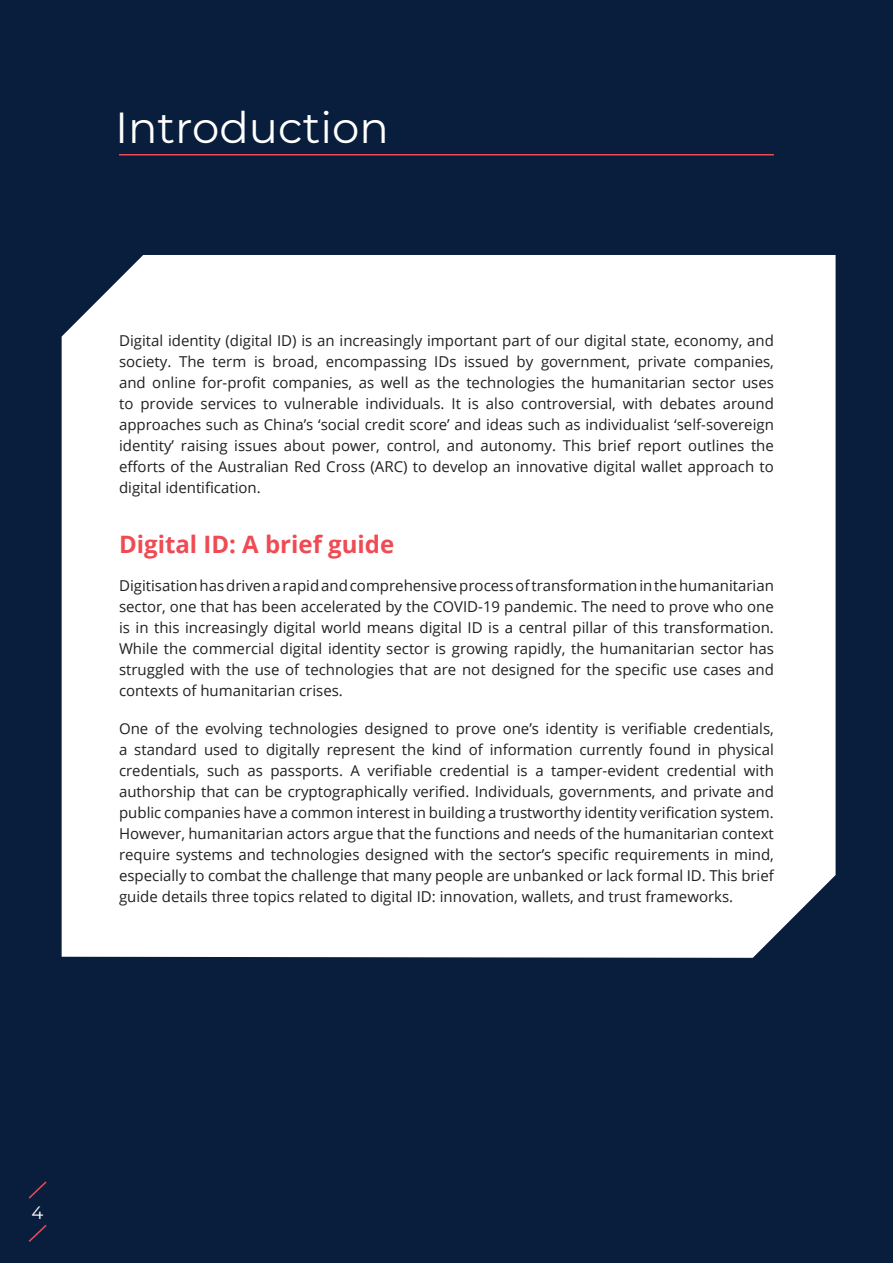
<style>
.page{position:relative;width:893px;height:1263px;background:#091d3d}
.page>*{position:absolute;margin:0;border:0;box-sizing:border-box;transform-origin:0 0}
.t1{font:43.5px "Montserrat";color:#fff}
.t2{font:700 24px "Open Sans";color:#ef4b54}
.t3{font:18px "Montserrat";color:#fff}
.t4{font:15px/21px "Open Sans";color:#231f20;text-align:justify}
</style>
<div class="page">
<div style="left:62px;top:255px;width:774px;height:703px;background:#fff"></div>
<hr style="left:119px;top:154px;width:655px;height:1px;background:#ef4b54">
<svg style="left:28px;top:1181px;width:19px;height:18px"></svg>
<svg style="left:28px;top:1224px;width:19px;height:18px"></svg>
<p class="t1" style="left:115px;top:97px;width:276px">Introduction</p>
<p class="t4" style="left:119px;top:329px;width:656px">Digital identity (digital ID) is an increasingly important part of our digital state, economy, and society. The term is broad, encompassing IDs issued by government, private companies, and online for-profit companies, as well as the technologies the humanitarian sector uses to provide services to vulnerable individuals. It is also controversial, with debates around approaches such as China’s ‘social credit score’ and ideas such as individualist ‘self-sovereign identity’ raising issues about power, control, and autonomy. This brief report outlines the efforts of the Australian Red Cross (ARC) to develop an innovative digital wallet approach to digital identification.</p>
<p class="t2" style="left:119px;top:527px;width:277px">Digital ID: A brief guide</p>
<p class="t4" style="left:119px;top:574px;width:656px">Digitisation has driven a rapid and comprehensive process of transformation in the humanitarian sector, one that has been accelerated by the COVID-19 pandemic. The need to prove who one is in this increasingly digital world means digital ID is a central pillar of this transformation.<br>While the commercial digital identity sector is growing rapidly, the humanitarian sector has struggled with the use of technologies that are not designed for the specific use cases and contexts of humanitarian crises.</p>
<p class="t4" style="left:119px;top:717px;width:656px">One of the evolving technologies designed to prove one’s identity is verifiable credentials, a standard used to digitally represent the kind of information currently found in physical credentials, such as passports. A verifiable credential is a tamper-evident credential with authorship that can be cryptographically verified. Individuals, governments, and private and public companies have a common interest in building a trustworthy identity verification system.<br>However, humanitarian actors argue that the functions and needs of the humanitarian context require systems and technologies designed with the sector’s specific requirements in mind, especially to combat the challenge that many people are unbanked or lack formal ID. This brief guide details three topics related to digital ID: innovation, wallets, and trust frameworks.</p>
<p class="t3" style="left:31px;top:1200px;width:13px">4</p>
</div>
